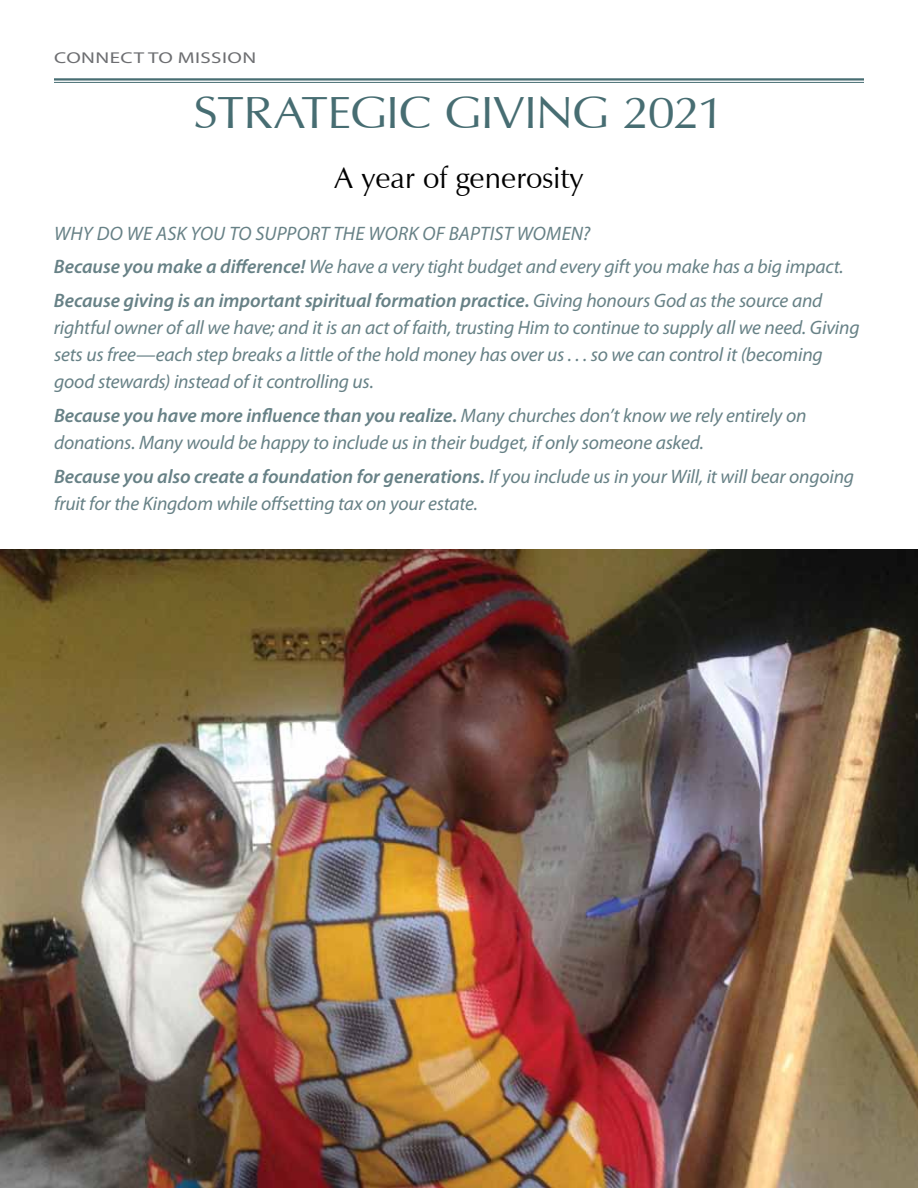
<style>
.page{position:relative;width:918px;height:1188px;background:#fff}
.page>*{position:absolute;margin:0;border:0;box-sizing:border-box;transform-origin:0 0}
.t1{font:45px "Zapf Humanist 601 BT";letter-spacing:-.04em;color:#476d72;scale:1.1 1}
.t2{font:30px "Zapf Humanist 601 BT";color:#000}
.t3{font:italic 19.5px/27px "Myriad Pro";letter-spacing:-.01em;color:#678186}
.t4{font:italic 19.5px "Myriad Pro";letter-spacing:.01em;color:#678186}
.t5{font:15.75px "Myriad Pro";letter-spacing:.02em;color:#6d6e71;scale:1.33 1}
.s1{font-weight:600}
</style>
<div class="page">
<hr style="left:54px;top:78px;width:810px;height:3px;background:#476d72">
<hr style="left:54px;top:82px;width:810px;height:1px;background:#476d72">
<img style="left:0;top:550px;width:918px;height:638px">
<p class="t5" style="left:54px;top:48px;width:153px">CONNECT TO MISSION</p>
<h1 class="t1" style="left:193px;top:84px;width:120px">St rategi</h1>
<h1 class="t1" style="left:399px;top:84px;width:139px">c giving</h1>
<h1 class="t1" style="left:622px;top:84px;width:95px">2021</h1>
<h2 class="t2" style="left:335px;top:159px;width:250px">A year of generosity</h2>
<p class="t4" style="left:54px;top:221px;width:223px">Why do we ask you to suppo</p>
<p class="t3" style="left:54px;top:216px;width:791px;line-height:33.8px;text-indent:256px">rt the work of Baptist Women?<br><span class="s1">Because you make a difference!</span> We have a very tight budget and every gift you make has a big impact.<br><span class="s1">Because giving is an important spiritual formation practice.</span> Giving honours God as the source and</p>
<p class="t3" style="left:54px;top:314px;width:807px">rightful owner of all we have; and it is an act of faith, trusting Him to continue to supply all we need. Giving sets us free—each step breaks a little of the hold money has over us . . . so we can control it (becoming good stewards) instead of it controlling us.</p>
<p class="t3" style="left:54px;top:402px;width:754px"><span class="s1">Because you have more influence than you realize.</span> Many churches don’t know we rely entirely on donations. Many would be happy to include us in their budget, if only someone asked.</p>
<p class="t3" style="left:54px;top:462px;width:802px"><span class="s1">Because you also create a foundation for generations.</span> If you include us in your Will, it will bear ongoing fruit for the Kingdom while offsetting tax on your estate.</p>
</div>
